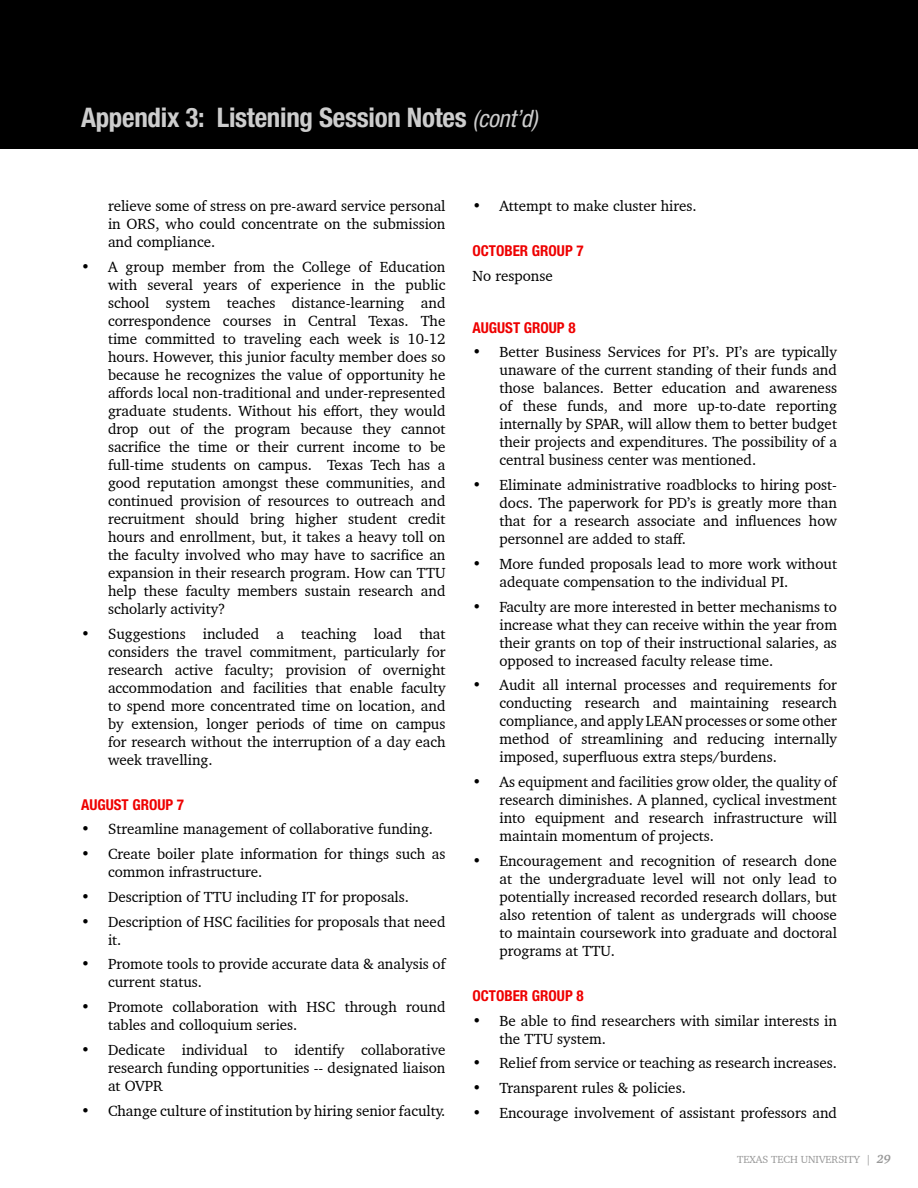
<style>
.page{position:relative;width:918px;height:1188px;background:#fff}
.page>*{position:absolute;margin:0;border:0;box-sizing:border-box;transform-origin:0 0}
.t1{font:700 condensed 27px "Helvetica Neue LT Std";letter-spacing:-.01em;color:#cdcdcd}
.t2{font:15px/18px "Charter BT Pro";color:#000;text-align:justify}
.t3{font:700 condensed 15px "Helvetica Neue LT Std";color:#e00}
.t4{font:10.5px "Charter BT Pro";color:#989898}
.s1{font-weight:400;font-style:italic;font-size:24px}
.s2{font-weight:700;font-style:italic;font-size:12px}
</style>
<div class="page">
<div style="left:0;top:0;width:918px;height:148px;background:#000"></div>
<h1 class="t1" style="left:81px;top:101px;width:458px">Appendix 3: Listening Session Notes <span class="s1">(cont’d)</span></h1>
<p class="t2" style="left:108px;top:197px;width:339px">relieve some of stress on pre-award service personal in ORS, who could concentrate on the submission and compliance.</p>
<p class="t2" style="left:108px;top:258px;width:339px;text-indent:-27px">• A group member from the College of Education with several years of experience in the public school system teaches distance-learning and correspondence courses in Central Texas. The time committed to traveling each week is 10-12 hours. However, this junior faculty member does so because he recognizes the value of opportunity he affords local non-traditional and under-represented graduate students. Without his effort, they would drop out of the program because they cannot sacrifice the time or their current income to be full-time students on campus. Texas Tech has a good reputation amongst these communities, and continued provision of resources to outreach and recruitment should bring higher student credit hours and enrollment, but, it takes a heavy toll on the faculty involved who may have to sacrifice an expansion in their research program. How can TTU help these faculty members sustain research and scholarly activity?</p>
<p class="t2" style="left:108px;top:624px;width:339px;text-indent:-27px">• Suggestions included a teaching load that considers the travel commitment, particularly for research active faculty; provision of overnight accommodation and facilities that enable faculty to spend more concentrated time on location, and by extension, longer periods of time on campus for research without the interruption of a day each week travelling.</p>
<p class="t3" style="left:81px;top:795px;width:105px">AUGUST GROUP 7</p>
<p class="t2" style="left:81px;top:820px;width:354px">• Streamline management of collaborative funding.</p>
<p class="t2" style="left:108px;top:845px;width:339px;text-indent:-27px">• Create boiler plate information for things such as common infrastructure.</p>
<p class="t2" style="left:81px;top:888px;width:330px">• Description of TTU including IT for proposals.</p>
<p class="t2" style="left:108px;top:912px;width:339px;text-indent:-27px">• Description of HSC facilities for proposals that need it.</p>
<p class="t2" style="left:108px;top:955px;width:339px;text-indent:-27px">• Promote tools to provide accurate data &amp; analysis of current status.</p>
<p class="t2" style="left:108px;top:998px;width:339px;text-indent:-27px">• Promote collaboration with HSC through round tables and colloquium series.</p>
<p class="t2" style="left:108px;top:1041px;width:339px;text-indent:-27px">• Dedicate individual to identify collaborative research funding opportunities -- designated liaison at OVPR</p>
<p class="t2" style="left:81px;top:1101px;width:366px">• Change culture of institution by hiring senior faculty.</p>
<p class="t2" style="left:472px;top:197px;width:226px">• Attempt to make cluster hires.</p>
<p class="t3" style="left:472px;top:242px;width:113px">OCTOBER GROUP 7</p>
<p class="t2" style="left:472px;top:267px;width:82px">No response</p>
<p class="t3" style="left:472px;top:318px;width:105px">AUGUST GROUP 8</p>
<p class="t2" style="left:500px;top:343px;width:339px;text-indent:-27px">• Better Business Services for PI’s. PI’s are typically unaware of the current standing of their funds and those balances. Better education and awareness of these funds, and more up-to-date reporting internally by SPAR, will allow them to better budget their projects and expenditures. The possibility of a central business center was mentioned.</p>
<p class="t2" style="left:500px;top:476px;width:339px;text-indent:-27px">• Eliminate administrative roadblocks to hiring post&shy;docs. The paperwork for PD’s is greatly more than that for a research associate and influences how personnel are added to staff.</p>
<p class="t2" style="left:500px;top:555px;width:339px;text-indent:-27px">• More funded proposals lead to more work without adequate compensation to the individual PI.</p>
<p class="t2" style="left:500px;top:597px;width:339px;text-indent:-27px">• Faculty are more interested in better mechanisms to increase what they can receive within the year from their grants on top of their instructional salaries, as opposed to increased faculty release time.</p>
<p class="t2" style="left:500px;top:676px;width:339px;text-indent:-27px">• Audit all internal processes and requirements for conducting research and maintaining research compliance, and apply LEAN processes or some other method of streamlining and reducing internally imposed, superfluous extra steps/burdens.</p>
<p class="t2" style="left:500px;top:773px;width:339px;text-indent:-27px">• As equipment and facilities grow older, the quality of research diminishes. A planned, cyclical investment into equipment and research infrastructure will maintain momentum of projects.</p>
<p class="t2" style="left:500px;top:852px;width:339px;text-indent:-27px">• Encouragement and recognition of research done at the undergraduate level will not only lead to potentially increased recorded research dollars, but also retention of talent as undergrads will choose to maintain coursework into graduate and doctoral programs at TTU.</p>
<p class="t3" style="left:472px;top:987px;width:113px">OCTOBER GROUP 8</p>
<p class="t2" style="left:500px;top:1011px;width:339px;text-indent:-27px">• Be able to find researchers with similar interests in the TTU system.</p>
<p class="t2" style="left:472px;top:1054px;width:366px">• Relief from service or teaching as research increases.</p>
<p class="t2" style="left:472px;top:1079px;width:215px">• Transparent rules &amp; policies.</p>
<p class="t2" style="left:472px;top:1104px;width:366px">• Encourage involvement of assistant professors and</p>
<p class="t4" style="left:737px;top:1153px;width:155px">TEXAS TECH UNIVERSITY | <span class="s2">29</span></p>
</div>
